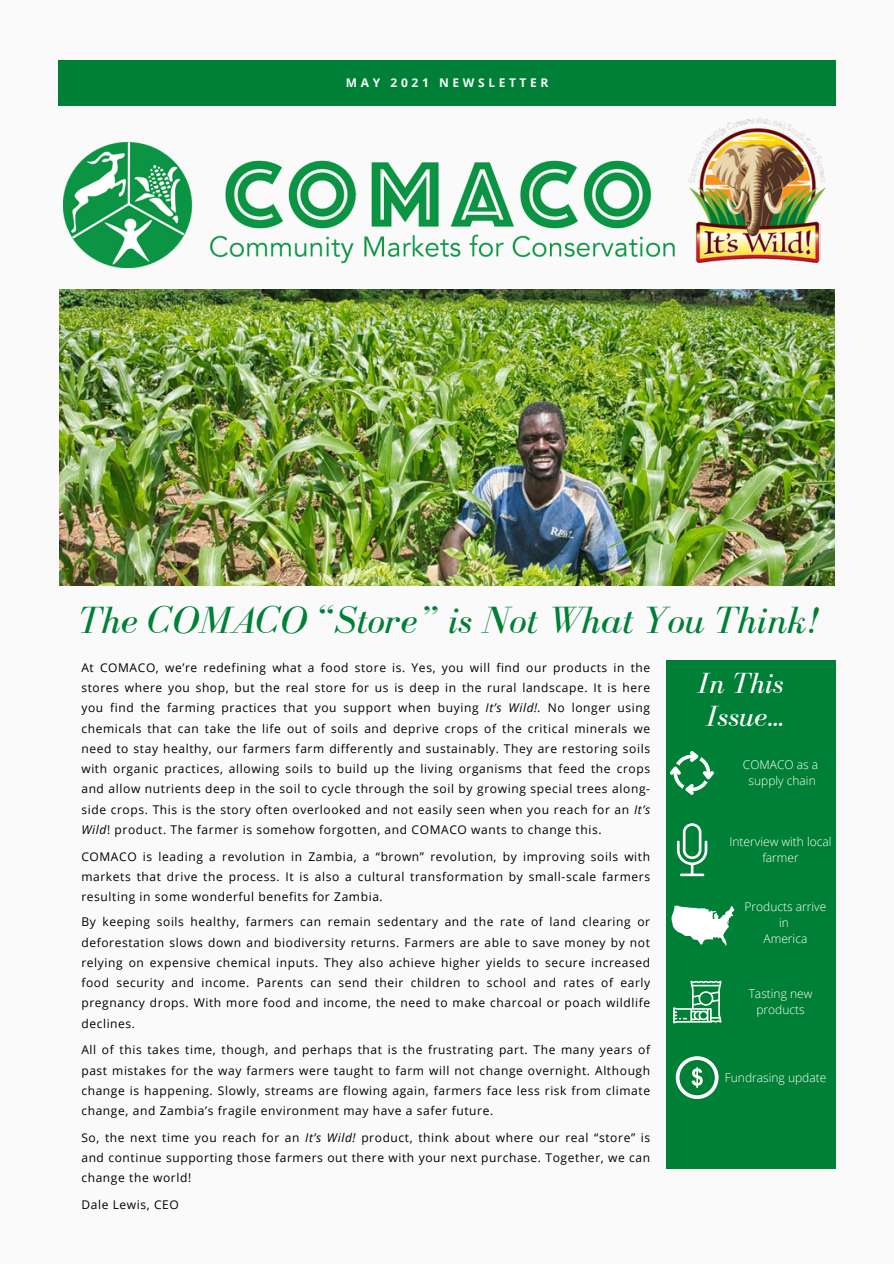
<style>
.page{position:relative;width:894px;height:1264px;background:#fff}
.page>*{position:absolute;margin:0;border:0;box-sizing:border-box;transform-origin:0 0}
.t1{font:italic 39px "Bodoni FLF";color:#008037}
.t2{font:italic 30px "Bodoni FLF";color:#fff}
.t3{font:12px/20.2px "Open Sans";letter-spacing:.05em;color:#000;text-align:justify}
.t4{font:300 12px "Open Sans";color:#fff}
.t5{font:700 12px "Open Sans";letter-spacing:.3em;color:#fafafa}
.s1{font-style:italic}
</style>
<div class="page">
<div style="left:0;top:0;width:893px;height:1263px;background:#fafafa"></div>
<div style="left:59px;top:60px;width:776px;height:45px;background:#008037"></div>
<img style="left:59px;top:289px;width:775px;height:297px">
<img style="left:676px;top:105px;width:160px;height:159px">
<img style="left:64px;top:142px;width:611px;height:125px">
<div style="left:666px;top:660px;width:169px;height:508px;background:#008037"></div>
<svg style="left:669px;top:751px;width:45px;height:44px"></svg>
<svg style="left:676px;top:823px;width:31px;height:53px"></svg>
<svg style="left:675px;top:1056px;width:43px;height:42px"></svg>
<svg style="left:671px;top:905px;width:63px;height:40px"></svg>
<svg style="left:673px;top:980px;width:48px;height:43px"></svg>
<p class="t5" style="left:346px;top:74px;width:204px">MAY 2021 NEWSLETTER</p>
<p class="t1" style="left:78px;top:599px;width:741px">The COMACO “Store” is Not What You Think!</p>
<p class="t2" style="left:697px;top:667px;width:88px">In This</p>
<p class="t2" style="left:705px;top:699px;width:79px">Issue...</p>
<p class="t4" style="left:742px;top:756px;width:77px">COMACO as a</p>
<p class="t4" style="left:748px;top:772px;width:69px">supply chain</p>
<p class="t3" style="left:81px;top:657px;width:570px">At COMACO, we’re redefining what a food store is. Yes, you will find our products in the stores where you shop, but the real store for us is deep in the rural landscape. It is here you find the farming practices that you support when buying <span class="s1">It’s Wild!.</span> No longer using chemicals that can take the life out of soils and deprive crops of the critical minerals we need to stay healthy, our farmers farm differently and sustainably. They are restoring soils with organic practices, allowing soils to build up the living organisms that feed the crops and allow nutrients deep in the soil to cycle through the soil by growing special trees along&shy;side crops. This is the story often overlooked and not easily seen when you reach for an <span class="s1">It’s Wild</span>! product. The farmer is somehow forgotten, and COMACO wants to change this.</p>
<p class="t3" style="left:81px;top:845px;width:570px">COMACO is leading a revolution in Zambia, a “brown” revolution, by improving soils with markets that drive the process. It is also a cultural transformation by small-scale farmers resulting in some wonderful benefits for Zambia.</p>
<p class="t3" style="left:81px;top:911px;width:570px">By keeping soils healthy, farmers can remain sedentary and the rate of land clearing or deforestation slows down and biodiversity returns. Farmers are able to save money by not relying on expensive chemical inputs. They also achieve higher yields to secure increased food security and income. Parents can send their children to school and rates of early pregnancy drops. With more food and income, the need to make charcoal or poach wildlife declines.</p>
<p class="t3" style="left:81px;top:1039px;width:570px">All of this takes time, though, and perhaps that is the frustrating part. The many years of past mistakes for the way farmers were taught to farm will not change overnight. Although change is happening. Slowly, streams are flowing again, farmers face less risk from climate change, and Zambia’s fragile environment may have a safer future.</p>
<p class="t3" style="left:81px;top:1126px;width:570px">So, the next time you reach for an <span class="s1">It’s Wild!</span> product, think about where our real “store” is and continue supporting those farmers out there with your next purchase. Together, we can change the world!</p>
<p class="t3" style="left:81px;top:1193px;width:99px">Dale Lewis, CEO</p>
<p class="t4" style="left:729px;top:833px;width:104px">Interview with local</p>
<p class="t4" style="left:762px;top:849px;width:38px">farmer</p>
<p class="t4" style="left:744px;top:898px;width:83px">Products arrive</p>
<p class="t4" style="left:778px;top:914px;width:11px">in</p>
<p class="t4" style="left:763px;top:930px;width:45px">America</p>
<p class="t4" style="left:748px;top:985px;width:65px">Tasting new</p>
<p class="t4" style="left:756px;top:1001px;width:50px">products</p>
<p class="t4" style="left:724px;top:1068px;width:103px">Fundrasing update</p>
</div>
